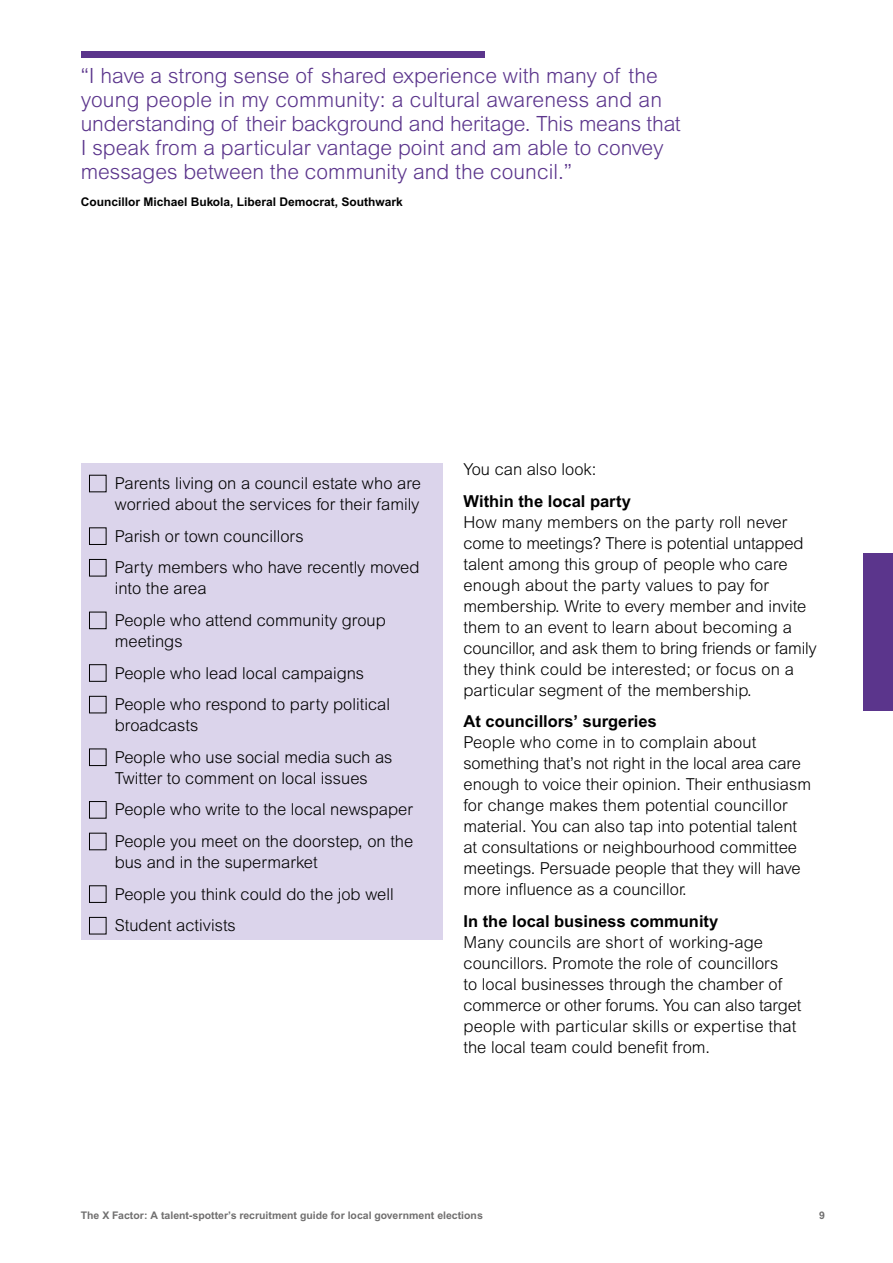
<style>
.page{position:relative;width:893px;height:1263px;background:#fff}
.page>*{position:absolute;margin:0;border:0;box-sizing:border-box;transform-origin:0 0}
.t1{font:300 21px/24px "Arial";color:#5b358c}
.t2{font:300 16.5px/21px "Arial";color:#000}
.t3{font:700 16.5px "Arial";color:#000}
.t4{font:700 12px "Arial";color:#000}
.t5{font:700 10.5px "Arial";color:#706f6f}
</style>
<div class="page">
<div style="left:863px;top:553px;width:30px;height:157px;background:#5b358c"></div>
<div style="left:81px;top:51px;width:404px;height:6px;background:#5b358c"></div>
<div style="left:81px;top:463px;width:361px;height:477px;background:#dbd4eb"></div>
<div style="left:89px;top:475px;width:17px;height:17px;border:1px solid #000"></div>
<div style="left:89px;top:528px;width:17px;height:17px;border:1px solid #000"></div>
<div style="left:89px;top:559px;width:17px;height:17px;border:1px solid #000"></div>
<div style="left:89px;top:612px;width:17px;height:17px;border:1px solid #000"></div>
<div style="left:89px;top:664px;width:17px;height:17px;border:1px solid #000"></div>
<div style="left:89px;top:696px;width:17px;height:17px;border:1px solid #000"></div>
<div style="left:89px;top:749px;width:17px;height:17px;border:1px solid #000"></div>
<div style="left:89px;top:801px;width:17px;height:17px;border:1px solid #000"></div>
<div style="left:89px;top:833px;width:17px;height:17px;border:1px solid #000"></div>
<div style="left:89px;top:917px;width:17px;height:17px;border:1px solid #000"></div>
<p class="t1" style="left:81px;top:64px;width:601px">“I have a strong sense of shared experience with many of the young people in my community: a cultural awareness and an understanding of their background and heritage. This means that I speak from a particular vantage point and am able to convey messages between the community and the council.”</p>
<p class="t4" style="left:81px;top:195px;width:324px">Councillor Michael Bukola, Liberal Democrat, Southwark</p>
<p class="t2" style="left:115px;top:473px;width:308px">Parents living on a council estate who are worried about the services for their family</p>
<p class="t2" style="left:115px;top:520px;width:306px;line-height:31.7px">Parish or town councillors<br>Party members who have recently moved</p>
<p class="t2" style="left:115px;top:573px;width:273px;line-height:31.7px">into the area<br>People who attend community group</p>
<p class="t2" style="left:115px;top:625px;width:277px;line-height:31.7px">meetings<br>People who lead local campaigns<br>People who respond to party political</p>
<p class="t2" style="left:115px;top:709px;width:279px;line-height:31.7px">broadcasts<br>People who use social media such as</p>
<p class="t2" style="left:115px;top:762px;width:300px;line-height:31.7px">Twitter to comment on local issues<br>People who write to the local newspaper<br>People you meet on the doorstep, on the</p>
<p class="t2" style="left:115px;top:846px;width:280px;line-height:31.7px">bus and in the supermarket<br>People you think could do the job well<br>Student activists</p>
<p class="t2" style="left:463px;top:459px;width:134px">You can also look:</p>
<p class="t3" style="left:463px;top:491px;width:169px">Within the local party</p>
<p class="t2" style="left:463px;top:511px;width:355px">How many members on the party roll never come to meetings? There is potential untapped talent among this group of people who care enough about the party values to pay for membership. Write to every member and invite them to an event to learn about becoming a councillor, and ask them to bring friends or family they think could be interested; or focus on a particular segment of the membership.</p>
<p class="t3" style="left:463px;top:712px;width:195px">At councillors’ surgeries</p>
<p class="t2" style="left:463px;top:732px;width:349px">People who come in to complain about something that’s not right in the local area care enough to voice their opinion. Their enthusiasm for change makes them potential councillor material. You can also tap into potential talent at consultations or neighbourhood committee meetings. Persuade people that they will have more influence as a councillor.</p>
<p class="t3" style="left:463px;top:911px;width:256px">In the local business community</p>
<p class="t2" style="left:463px;top:932px;width:339px">Many councils are short of working-age councillors. Promote the role of councillors<br>to local businesses through the chamber of commerce or other forums. You can also target people with particular skills or expertise that the local team could benefit from.</p>
<p class="t5" style="left:81px;top:1209px;width:404px">The X Factor: A talent-spotter’s recruitment guide for local government elections</p>
<p class="t5" style="left:819px;top:1209px;width:7px">9</p>
</div>
